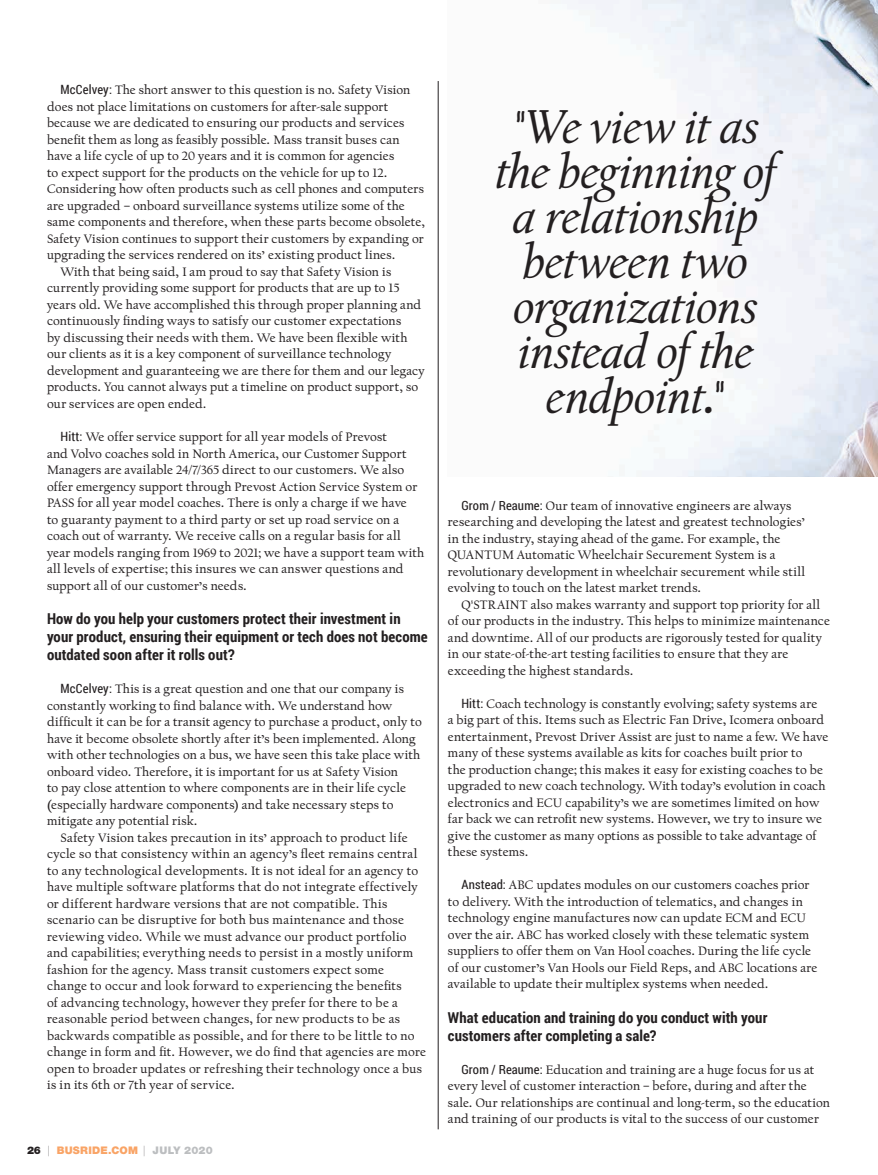
<style>
.page{position:relative;width:878px;height:1175px;background:#fff}
.page>*{position:absolute;margin:0;border:0;box-sizing:border-box;transform-origin:0 0}
.t1{font:italic 49.5px/45px "Californian Text";letter-spacing:-.015em;color:#231f20;text-align:center}
.t2{font:700 15px/18px "Roboto Condensed";letter-spacing:.005em;color:#231f20}
.t3{font:12.75px/16.5px "Californian Text";letter-spacing:.015em;color:#231f20}
.t4{font:900 10.5px "Helvetica Neue LT Std";letter-spacing:.02em;color:#f9a466}
.s1{font-family:"Roboto Condensed"}
.s2{color:#231f20}
.s3{font-weight:200;color:#231f20}
.s4{color:#bcbec0}
</style>
<div class="page">
<img style="left:560px;top:0;width:318px;height:477px">
<hr style="left:438px;top:81px;width:1px;height:1048px;background:#231f20">
<p class="t3" style="left:60px;top:82px;width:351px"><span class="s1">McCelvey:</span> The short answer to this question is no. Safety Vision</p>
<p class="t3" style="left:47px;top:99px;width:343px">does not place limitations on customers for after-sale support</p>
<p class="t3" style="left:47px;top:115px;width:359px">because we are dedicated to ensuring our products and services</p>
<p class="t3" style="left:47px;top:132px;width:354px">benefit them as long as feasibly possible. Mass transit buses can</p>
<p class="t3" style="left:47px;top:148px;width:349px">have a life cycle of up to 20 years and it is common for agencies</p>
<p class="t3" style="left:47px;top:165px;width:342px">to expect support for the products on the vehicle for up to 12.</p>
<p class="t3" style="left:47px;top:181px;width:378px">Considering how often products such as cell phones and computers</p>
<p class="t3" style="left:47px;top:198px;width:359px">are upgraded – onboard surveillance systems utilize some of the</p>
<p class="t3" style="left:47px;top:214px;width:379px">same components and therefore, when these parts become obsolete,</p>
<p class="t3" style="left:47px;top:231px;width:378px">Safety Vision continues to support their customers by expanding or</p>
<p class="t3" style="left:47px;top:247px;width:350px">upgrading the services rendered on its’ existing product lines.</p>
<p class="t3" style="left:60px;top:264px;width:332px">With that being said, I am proud to say that Safety Vision is</p>
<p class="t3" style="left:47px;top:280px;width:354px">currently providing some support for products that are up to 15</p>
<p class="t3" style="left:47px;top:297px;width:375px">years old. We have accomplished this through proper planning and</p>
<p class="t3" style="left:47px;top:313px;width:356px">continuously finding ways to satisfy our customer expectations</p>
<p class="t3" style="left:47px;top:330px;width:362px">by discussing their needs with them. We have been flexible with</p>
<p class="t3" style="left:47px;top:346px;width:346px">our clients as it is a key component of surveillance technology</p>
<p class="t3" style="left:47px;top:363px;width:379px">development and guaranteeing we are there for them and our legacy</p>
<p class="t3" style="left:47px;top:379px;width:373px">products. You cannot always put a timeline on product support, so</p>
<p class="t3" style="left:47px;top:396px;width:161px">our services are open ended.</p>
<p class="t3" style="left:47px;top:429px;width:379px;text-indent:14px"><span class="s1">Hitt:</span> We offer service support for all year models of Prevost<br>and Volvo coaches sold in North America, our Customer Support Managers are available 24/7/365 direct to our customers. We also offer emergency support through Prevost Action Service System or PASS for all year model coaches. There is only a charge if we have<br>to guaranty payment to a third party or set up road service on a coach out of warranty. We receive calls on a regular basis for all year models ranging from 1969 to 2021; we have a support team with all levels of expertise; this insures we can answer questions and support all of our customer’s needs.</p>
<p class="t2" style="left:47px;top:609px;width:382px">How do you help your customers protect their investment in your product, ensuring their equipment or tech does not become outdated soon after it rolls out?</p>
<p class="t3" style="left:47px;top:681px;width:376px;text-indent:14px"><span class="s1">McCelvey:</span> This is a great question and one that our company is constantly working to find balance with. We understand how difficult it can be for a transit agency to purchase a product, only to have it become obsolete shortly after it’s been implemented. Along with other technologies on a bus, we have seen this take place with onboard video. Therefore, it is important for us at Safety Vision<br>to pay close attention to where components are in their life cycle (especially hardware components) and take necessary steps to mitigate any potential risk.</p>
<p class="t3" style="left:47px;top:829px;width:380px;text-indent:14px">Safety Vision takes precaution in its’ approach to product life cycle so that consistency within an agency’s fleet remains central to any technological developments. It is not ideal for an agency to have multiple software platforms that do not integrate effectively or different hardware versions that are not compatible. This scenario can be disruptive for both bus maintenance and those reviewing video. While we must advance our product portfolio and capabilities; everything needs to persist in a mostly uniform fashion for the agency. Mass transit customers expect some change to occur and look forward to experiencing the benefits<br>of advancing technology, however they prefer for there to be a reasonable period between changes, for new products to be as backwards compatible as possible, and for there to be little to no change in form and fit. However, we do find that agencies are more open to broader updates or refreshing their technology once a bus is in its 6th or 7th year of service.</p>
<p class="t4" style="left:27px;top:1143px;width:187px"><span class="s2">26</span> <span class="s3">|</span> BUSRIDE.COM <span class="s3">|</span> <span class="s4">JULY 2020</span></p>
<h1 class="t1" style="left:495px;top:107px;width:282px">"We view it as the beginning of a relationship between two organizations instead of the endpoint."</h1>
<p class="t3" style="left:448px;top:497px;width:359px;text-indent:14px"><span class="s1">Grom / Reaume:</span> Our team of innovative engineers are always researching and developing the latest and greatest technologies’ in the industry, staying ahead of the game. For example, the QUANTUM Automatic Wheelchair Securement System is a revolutionary development in wheelchair securement while still evolving to touch on the latest market trends.</p>
<p class="t3" style="left:448px;top:596px;width:383px;text-indent:14px">Q'STRAINT also makes warranty and support top priority for all of our products in the industry. This helps to minimize maintenance and downtime. All of our products are rigorously tested for quality in our state-of-the-art testing facilities to ensure that they are exceeding the highest standards.</p>
<p class="t3" style="left:448px;top:695px;width:382px;text-indent:14px"><span class="s1">Hitt:</span> Coach technology is constantly evolving; safety systems are<br>a big part of this. Items such as Electric Fan Drive, Icomera onboard entertainment, Prevost Driver Assist are just to name a few. We have many of these systems available as kits for coaches built prior to<br>the production change; this makes it easy for existing coaches to be upgraded to new coach technology. With today’s evolution in coach electronics and ECU capability’s we are sometimes limited on how far back we can retrofit new systems. However, we try to insure we give the customer as many options as possible to take advantage of these systems.</p>
<p class="t3" style="left:448px;top:877px;width:371px;text-indent:14px"><span class="s1">Anstead:</span> ABC updates modules on our customers coaches prior to delivery. With the introduction of telematics, and changes in technology engine manufactures now can update ECM and ECU over the air. ABC has worked closely with these telematic system suppliers to offer them on Van Hool coaches. During the life cycle of our customer’s Van Hools our Field Reps, and ABC locations are available to update their multiplex systems when needed.</p>
<p class="t2" style="left:448px;top:1007px;width:321px">What education and training do you conduct with your customers after completing a sale?</p>
<p class="t3" style="left:448px;top:1061px;width:383px;text-indent:14px"><span class="s1">Grom / Reaume:</span> Education and training are a huge focus for us at every level of customer interaction – before, during and after the sale. Our relationships are continual and long-term, so the education and training of our products is vital to the success of our customer</p>
</div>
